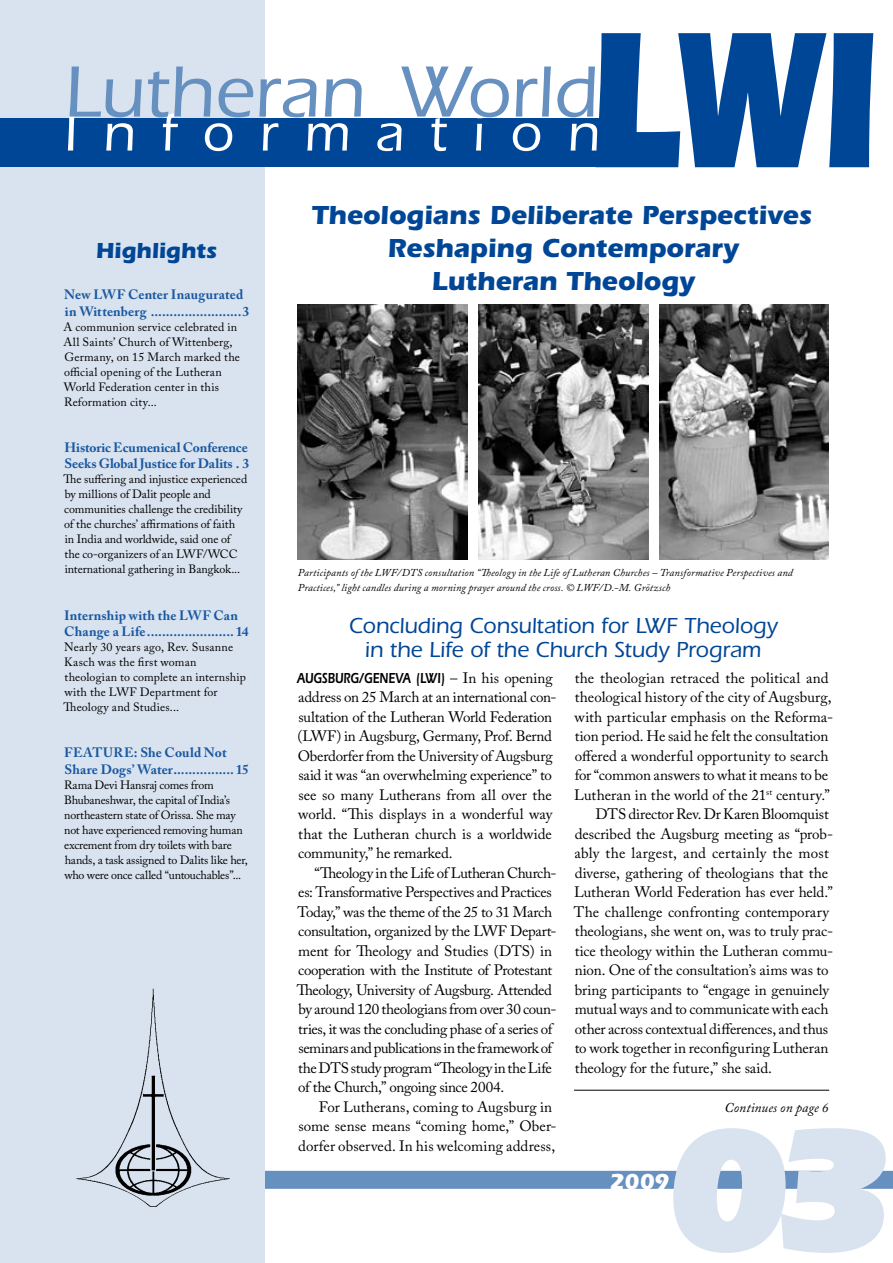
<style>
.page{position:relative;width:893px;height:1263px;background:#fff}
.page>*{position:absolute;margin:0;border:0;box-sizing:border-box;transform-origin:0 0}
.t1{font:900 201px "Itc Eras";color:#004696;scale:.73 1}
.t2{font:900 180px "Itc Eras";color:#d9e3ef}
.t3{font:500 75px "Itc Eras";color:#6690c0}
.t4{font:500 54px "Itc Eras";letter-spacing:.47em;color:#fff}
.t5{font:700 27px/33px "Itc Eras";letter-spacing:-.005em;color:#004696;text-align:center}
.t6{font:500 22.5px/24px "Itc Eras";letter-spacing:-.005em;color:#004696;text-align:center}
.t7{font:700 22.5px "Itc Eras";letter-spacing:-.005em;color:#004696}
.t8{font:700 22.5px "Itc Eras";color:#fff}
.t9{font:15px/19.5px "Adobe Caslon Pro";letter-spacing:-.01em;color:#000}
.t10{font:15px "Adobe Caslon Pro";letter-spacing:.02em;color:#000}
.t11{font:600 15px "Itc Eras";letter-spacing:-.005em;color:#000;scale:.75 1}
.t12{font:700 13.5px/16.5px "Adobe Caslon Pro";letter-spacing:.01em;color:#1a58a1}
.t13{font:700 13.5px/16.5px "Adobe Caslon Pro";letter-spacing:-.01em;color:#1a58a1}
.t14{font:italic 13.5px "Adobe Caslon Pro";letter-spacing:.005em;color:#000}
.t15{font:12px/15px "Adobe Caslon Pro";color:#000}
.t16{font:italic 10.5px/15px "Adobe Caslon Pro";letter-spacing:.015em;color:#000}
.s1{font-family:"Adobe Caslon Pro";font-weight:400}
</style>
<div class="page">
<div style="left:64px;top:1171px;width:829px;height:18px;background:#6690c0"></div>
<div style="left:0;top:0;width:265px;height:1263px;background:#d9e3ef"></div>
<img style="left:75px;top:988px;width:155px;height:219px">
<div style="left:0;top:118px;width:600px;height:49px;background:#004696"></div>
<img style="left:298px;top:304px;width:169px;height:255px">
<img style="left:479px;top:304px;width:169px;height:255px">
<img style="left:659px;top:304px;width:170px;height:255px">
<hr style="left:574px;top:1090px;width:255px;height:1px;background:#000">
<h1 class="t1" style="left:586px;top:-14px;width:401px">LWI</h1>
<h3 class="t3" style="left:64px;top:50px;width:536px">Lutheran World</h3>
<h3 class="t4" style="left:64px;top:103px;width:537px">Information</h3>
<h3 class="t7" style="left:96px;top:237px;width:123px">Highlights</h3>
<p class="t12" style="left:64px;top:286px;width:187px">New LWF Center Inaugurated in Wittenberg ........................3</p>
<p class="t15" style="left:63px;top:319px;width:178px">A communion service celebrated in<br>All Saints’ Church of Wittenberg,<br>Germany, on 15 March marked the official opening of the Lutheran<br>World Federation center in this<br>Reformation city...</p>
<p class="t13" style="left:64px;top:439px;width:186px">Historic Ecumenical Conference<br>Seeks Global Justice for Dalits . 3</p>
<p class="t15" style="left:64px;top:472px;width:185px">The suffering and injustice experienced by millions of Dalit people and communities challenge the credibility of the churches’ affirmations of faith<br>in India and worldwide, said one of the co-organizers of an LWF/WCC international gathering in Bangkok...</p>
<p class="t12" style="left:64px;top:607px;width:186px">Internship with the LWF Can<br>Change a Life....................... 14</p>
<p class="t15" style="left:64px;top:639px;width:184px">Nearly 30 years ago, Rev. Susanne<br>Kasch was the first woman theologian to complete an internship with the LWF Department for<br>Theology and Studies...</p>
<p class="t12" style="left:64px;top:744px;width:186px">FEATURE: She Could Not<br>Share Dogs’ Water................ 15</p>
<p class="t15" style="left:64px;top:777px;width:185px">Rama Devi Hansraj comes from Bhubaneshwar, the capital of India’s northeastern state of Orissa. She may not have experienced removing human excrement from dry toilets with bare hands, a task assigned to Dalits like her, who were once called “untouchables”...</p>
<h3 class="t5" style="left:312px;top:199px;width:502px">Theologians Deliberate Perspectives<br>Reshaping Contemporary<br>Lutheran Theology</h3>
<p class="t16" style="left:298px;top:565px;width:497px">Participants of the LWF/DTS consultation “Theology in the Life of Lutheran Churches – Transformative Perspectives and<br>Practices,” light candles during a morning prayer around the cross. © LWF/D.-M. Grötzsch</p>
<h3 class="t6" style="left:349px;top:614px;width:430px">Concluding Consultation for LWF Theology in the Life of the Church Study Program</h3>
<p class="t11" style="left:297px;top:669px;width:342px">AUGSBURG/GENEVA (LWI) <span class="s1">– In his opening</span></p>
<p class="t9" style="left:297px;top:687px;width:261px">address on 25 March at an international con&shy;sultation of the Lutheran World Federation (LWF) in Augsburg, Germany, Prof. Bernd Oberdorfer from the University of Augsburg said it was “an overwhelming experience” to see so many Lutherans from all over the world. “This displays in a wonderful way that the Lutheran church is a worldwide community,” he remarked.</p>
<p class="t9" style="left:297px;top:863px;width:261px;text-indent:18px">“Theology in the Life of Lutheran Church&shy;es: Transformative Perspectives and Practices Today,” was the theme of the 25 to 31 March consultation, organized by the LWF Depart&shy;ment for Theology and Studies (DTS) in cooperation with the Institute of Protestant Theology, University of Augsburg. Attended by around 120 theologians from over 30 coun&shy;tries, it was the concluding phase of a series of seminars and publications in the framework of the DTS study program “Theology in the Life of the Church,” ongoing since 2004.</p>
<p class="t9" style="left:298px;top:1097px;width:260px;text-indent:21px">For Lutherans, coming to Augsburg in some sense means “coming home,” Ober&shy;dorfer observed. In his welcoming address,</p>
<p class="t9" style="left:575px;top:668px;width:255px">the theologian retraced the political and</p>
<p class="t9" style="left:575px;top:687px;width:258px">theological history of the city of Augsburg,</p>
<p class="t9" style="left:575px;top:707px;width:260px">with particular emphasis on the Reforma-</p>
<p class="t9" style="left:575px;top:726px;width:255px">tion period. He said he felt the consultation</p>
<p class="t9" style="left:575px;top:746px;width:255px">offered a wonderful opportunity to search</p>
<p class="t9" style="left:575px;top:765px;width:255px">for “common answers to what it means to be</p>
<p class="t9" style="left:574px;top:785px;width:257px">Lutheran in the world of the 21<sup>st</sup> century.”</p>
<p class="t9" style="left:595px;top:804px;width:235px">DTS director Rev. Dr Karen Bloomquist</p>
<p class="t9" style="left:575px;top:824px;width:260px">described the Augsburg meeting as “prob-</p>
<p class="t10" style="left:575px;top:844px;width:256px">ably the largest, and certainly the most</p>
<p class="t9" style="left:575px;top:863px;width:255px">diverse, gathering of theologians that the</p>
<p class="t9" style="left:574px;top:882px;width:260px">Lutheran World Federation has ever held.”</p>
<p class="t9" style="left:574px;top:902px;width:257px">The challenge confronting contemporary</p>
<p class="t9" style="left:575px;top:921px;width:260px">theologians, she went on, was to truly prac-</p>
<p class="t9" style="left:575px;top:941px;width:260px">tice theology within the Lutheran commu-</p>
<p class="t9" style="left:575px;top:960px;width:255px">nion. One of the consultation’s aims was to</p>
<p class="t9" style="left:575px;top:980px;width:256px">bring participants to “engage in genuinely</p>
<p class="t9" style="left:575px;top:999px;width:255px">mutual ways and to communicate with each</p>
<p class="t9" style="left:575px;top:1019px;width:255px">other across contextual differences, and thus</p>
<p class="t9" style="left:575px;top:1038px;width:255px">to work together in reconfiguring Lutheran</p>
<p class="t9" style="left:575px;top:1058px;width:199px">theology for the future,” she said.</p>
<p class="t14" style="left:725px;top:1099px;width:96px">Continues on page</p>
<h2 class="t2" style="left:661px;top:1088px;width:235px">03</h2>
<h3 class="t8" style="left:609px;top:1169px;width:62px">2009</h3>
</div>
